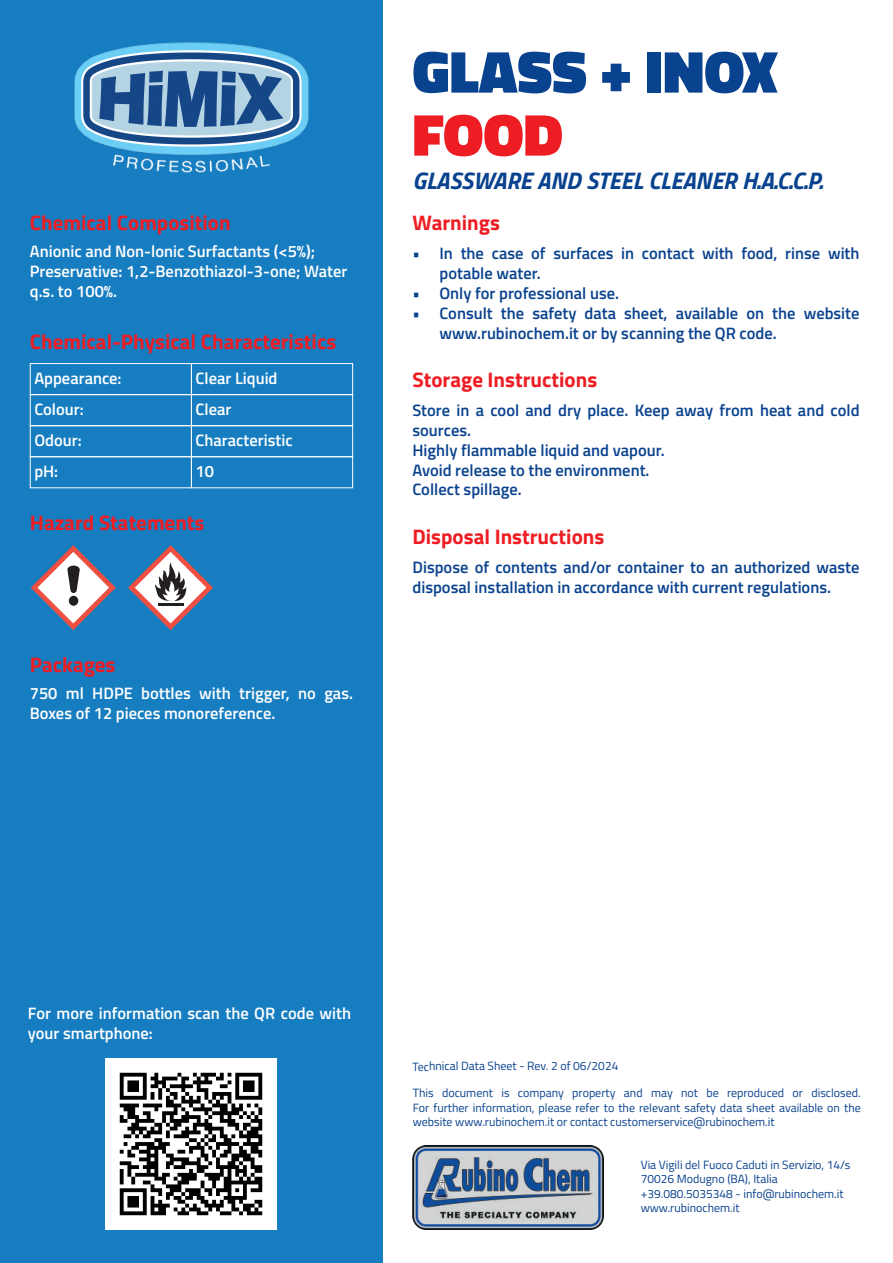
<style>
.page{position:relative;width:893px;height:1263px;background:#fff}
.page>*{position:absolute;margin:0;border:0;box-sizing:border-box;transform-origin:0 0}
.t1{font:900 60px "Titillium Web";color:#09428e}
.t2{font:900 60px "Titillium Web";color:#ee1d23}
.t3{font:italic 700 24px "Titillium Web";color:#09428e}
.t4{font:700 21px "Titillium Web";color:#ee1d23}
.t5{font:600 16.5px/19.8px "Titillium Web";color:#09428e}
.t6{font:600 16.5px/19.8px "Titillium Web";color:#fff}
.t7{font:12px/14.4px "Titillium Web";color:#09428e}
</style>
<div class="page">
<div style="left:0;top:0;width:383px;height:1263px;background:#177dc1"></div>
<img style="left:413px;top:1145px;width:190px;height:84px">
<img style="left:106px;top:1058px;width:171px;height:171px">
<div style="left:30px;top:363px;width:162px;height:32px;border:1px solid #fff"></div>
<div style="left:191px;top:363px;width:162px;height:32px;border:1px solid #fff"></div>
<div style="left:30px;top:394px;width:162px;height:32px;border:1px solid #fff"></div>
<div style="left:191px;top:394px;width:162px;height:32px;border:1px solid #fff"></div>
<div style="left:30px;top:425px;width:162px;height:32px;border:1px solid #fff"></div>
<div style="left:191px;top:425px;width:162px;height:32px;border:1px solid #fff"></div>
<div style="left:30px;top:456px;width:162px;height:32px;border:1px solid #fff"></div>
<div style="left:191px;top:456px;width:162px;height:32px;border:1px solid #fff"></div>
<svg style="left:128px;top:545px;width:85px;height:85px"></svg>
<hr style="left:159px;top:603px;width:25px;height:3px;background:#231f20">
<svg style="left:31px;top:545px;width:85px;height:85px"></svg>
<img style="left:74px;top:43px;width:234px;height:130px">
<p class="t4" style="left:30px;top:207px;width:202px">Chemical Composition</p>
<p class="t6" style="left:30px;top:240px;width:319px">Anionic and Non-lonic Surfactants (&lt;5%);<br>Preservative: 1,2-Benzothiazol-3-one; Water q.s. to 100%.</p>
<p class="t4" style="left:30px;top:326px;width:308px">Chemical-Physical Characteristics</p>
<p class="t6" style="left:34px;top:361px;width:89px;line-height:31px">Appearance:<br>Colour:<br>Odour:<br>pH:</p>
<p class="t6" style="left:196px;top:367px;width:83px">Clear Liquid</p>
<p class="t6" style="left:196px;top:398px;width:37px">Clear</p>
<p class="t6" style="left:196px;top:429px;width:99px">Characteristic</p>
<p class="t6" style="left:196px;top:460px;width:20px">10</p>
<p class="t4" style="left:30px;top:507px;width:176px">Hazard Statements</p>
<p class="t4" style="left:30px;top:649px;width:87px">Packages</p>
<p class="t6" style="left:30px;top:683px;width:325px">750 ml HDPE bottles with trigger, no gas.<br>Boxes of 12 pieces monoreference.</p>
<h1 class="t1" style="left:412px;top:28px;width:366px">GLASS + INOX</h1>
<h1 class="t2" style="left:412px;top:91px;width:152px">FOOD</h1>
<h2 class="t3" style="left:412px;top:162px;width:412px">GLASSWARE AND STEEL CLEANER H.A.C.C.P.</h2>
<p class="t4" style="left:412px;top:207px;width:89px">Warnings</p>
<p class="t5" style="left:439px;top:243px;width:422px;text-indent:-27px">• In the case of surfaces in contact with food, rinse with potable water.</p>
<p class="t5" style="left:412px;top:283px;width:208px">• Only for professional use.</p>
<p class="t5" style="left:439px;top:302px;width:422px;text-indent:-27px">• Consult the safety data sheet, available on the website www.rubinochem.it or by scanning the QR code.</p>
<p class="t4" style="left:412px;top:364px;width:186px">Storage Instructions</p>
<p class="t5" style="left:412px;top:400px;width:449px">Store in a cool and dry place. Keep away from heat and cold sources.<br>Highly flammable liquid and vapour.<br>Avoid release to the environment.<br>Collect spillage.</p>
<p class="t4" style="left:412px;top:520px;width:193px">Disposal Instructions</p>
<p class="t5" style="left:412px;top:556px;width:449px">Dispose of contents and/or container to an authorized waste disposal installation in accordance with current regulations.</p>
<p class="t6" style="left:28px;top:1002px;width:325px">For more information scan the QR code with your smartphone:</p>
<p class="t7" style="left:413px;top:1058px;width:207px">Technical Data Sheet - Rev. 2 of 06/2024</p>
<p class="t7" style="left:413px;top:1085px;width:450px;text-align:justify">This document is company property and may not be reproduced or disclosed.<br>For further information, please refer to the relevant safety data sheet available on the website www.rubinochem.it or contact customerservice@rubinochem.it</p>
<p class="t7" style="left:641px;top:1157px;width:211px">Via Vigili del Fuoco Caduti in Servizio, 14/s 70026 Modugno (BA), Italia +39.080.5035348 - info@rubinochem.it www.rubinochem.it</p>
</div>
